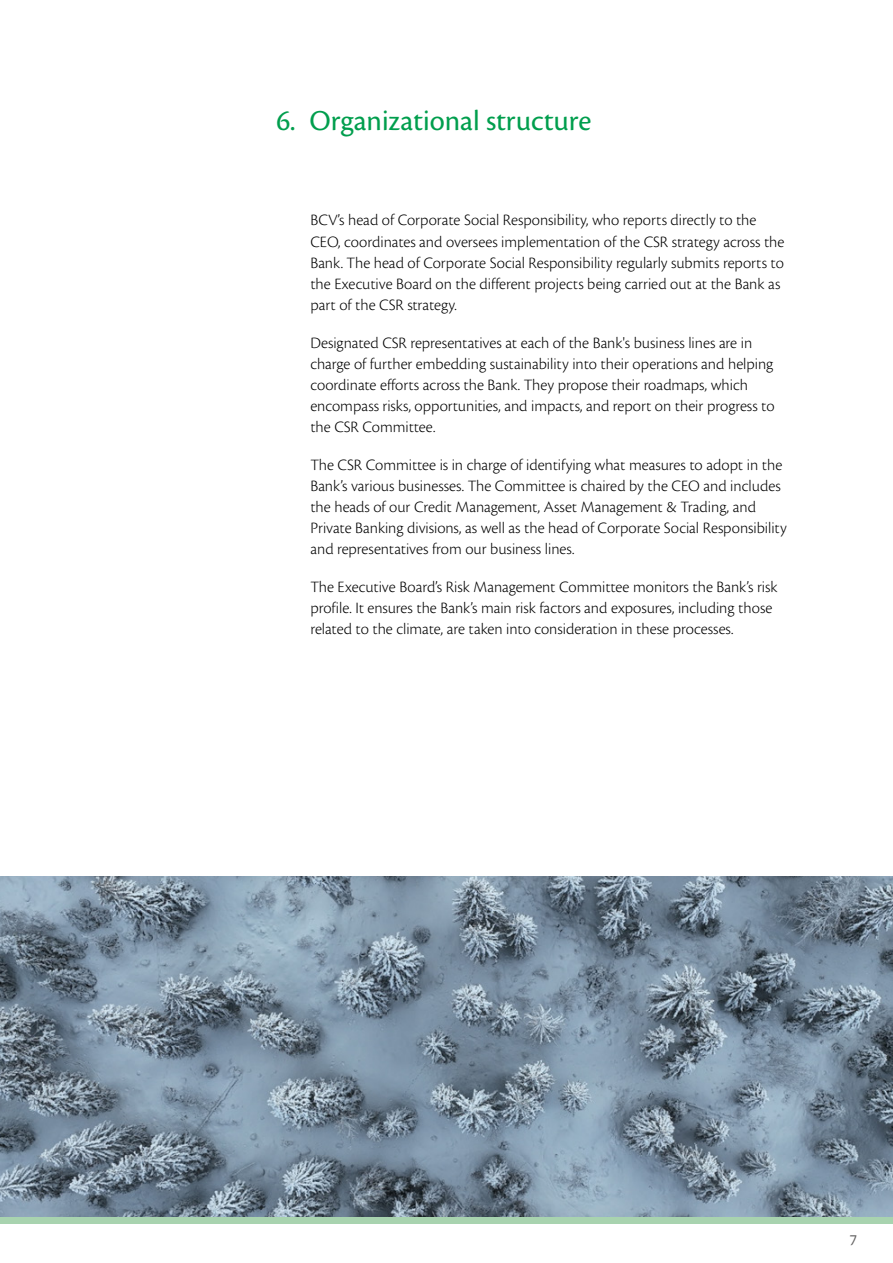
<style>
.page{position:relative;width:893px;height:1263px;background:#fff}
.page>*{position:absolute;margin:0;border:0;box-sizing:border-box;transform-origin:0 0}
.t1{font:30px "Cronos Pro";color:#009e4d}
.t2{font:300 16.5px/21px "Cronos Pro";color:#000}
.t3{font:16.5px "Cronos Pro";color:#646363}
</style>
<div class="page">
<div style="left:0;top:1215px;width:893px;height:9px;background:#a8d3af"></div>
<img style="left:0;top:876px;width:893px;height:340px">
<h1 class="t1" style="left:276px;top:103px;width:316px">6. Organizational structure</h1>
<p class="t2" style="left:310px;top:210px;width:476px">BCV’s head of Corporate Social Responsibility, who reports directly to the CEO, coordinates and oversees implementation of the CSR strategy across the Bank. The head of Corporate Social Responsibility regularly submits reports to the Executive Board on the different projects being carried out at the Bank as part of the CSR strategy.</p>
<p class="t2" style="left:310px;top:332px;width:466px">Designated CSR representatives at each of the Bank's business lines are in charge of further embedding sustainability into their operations and helping coordinate efforts across the Bank. They propose their roadmaps, which encompass risks, opportunities, and impacts, and report on their progress to the CSR Committee.</p>
<p class="t2" style="left:310px;top:454px;width:478px">The CSR Committee is in charge of identifying what measures to adopt in the Bank’s various businesses. The Committee is chaired by the CEO and includes the heads of our Credit Management, Asset Management &amp; Trading, and Private Banking divisions, as well as the head of Corporate Social Responsibility and representatives from our business lines.</p>
<p class="t2" style="left:310px;top:576px;width:469px">The Executive Board’s Risk Management Committee monitors the Bank’s risk profile. It ensures the Bank’s main risk factors and exposures, including those related to the climate, are taken into consideration in these processes.</p>
<p class="t3" style="left:849px;top:1231px;width:9px">7</p>
</div>
